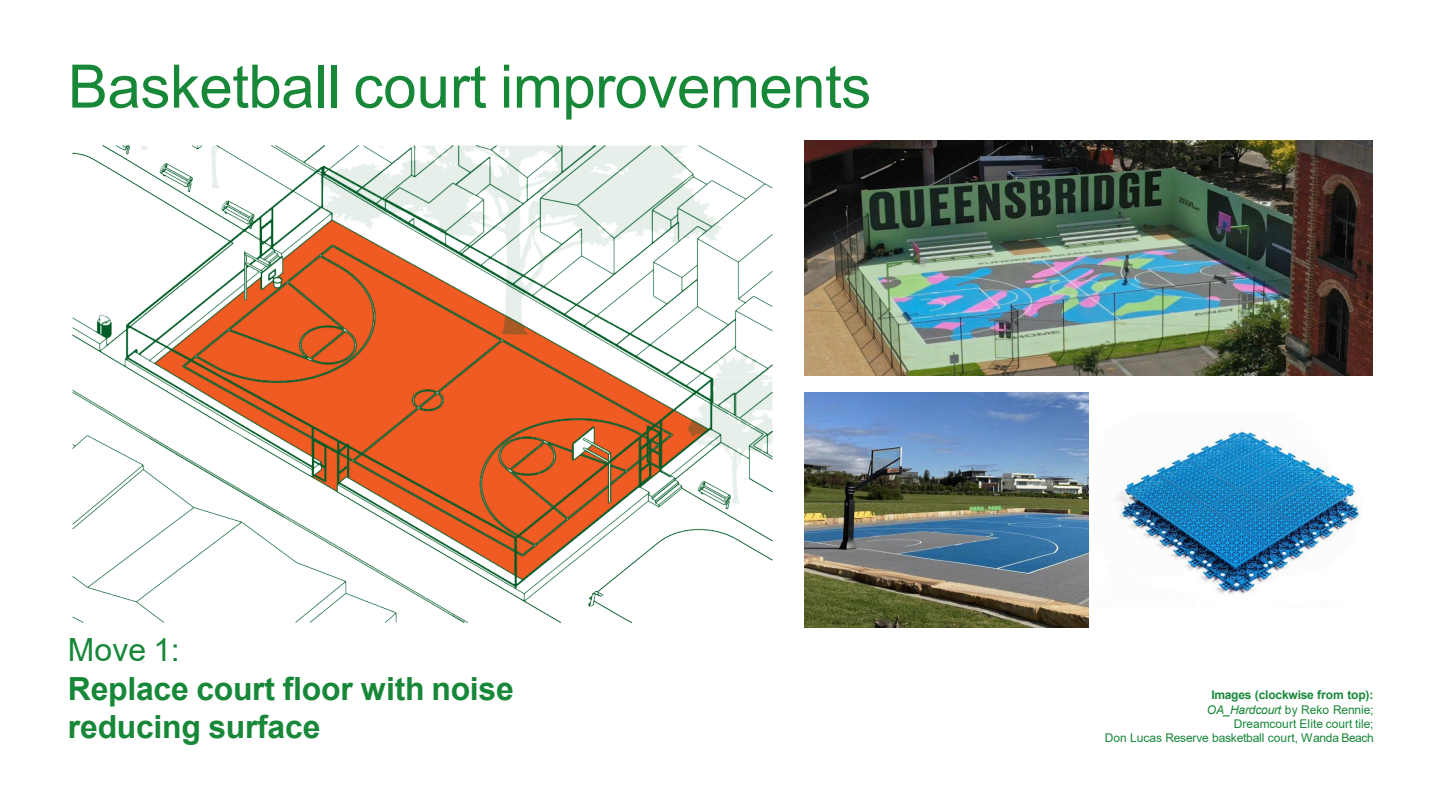
<style>
.page{position:relative;width:1440px;height:811px;background:#fff}
.page>*{position:absolute;margin:0;border:0;box-sizing:border-box;transform-origin:0 0}
.t1{font:60px "Arial";letter-spacing:-.01em;color:#178738}
.t2{font:700 32px "Arial";letter-spacing:-.005em;color:#178738}
.t3{font:32px "Arial";color:#178738}
.t4{font:12px/14.4px "Arial";color:#178738;text-align:right}
.s1{font-weight:700}
.s2{font-style:italic}
</style>
<div class="page">
<img style="left:73px;top:145px;width:700px;height:478px">
<img style="left:805px;top:392px;width:283px;height:236px">
<img style="left:805px;top:140px;width:567px;height:235px">
<img style="left:1116px;top:428px;width:245px;height:167px">
<h2 class="t1" style="left:68px;top:45px;width:805px">Basketball court improvements</h2>
<p class="t3" style="left:68px;top:628px;width:113px">Move 1:</p>
<p class="t2" style="left:68px;top:666px;width:447px">Replace court floor with noise</p>
<p class="t2" style="left:68px;top:704px;width:254px">reducing surface</p>
<p class="t4" style="left:1207px;top:688px;width:168px"><span class="s1">Images (clockwise from top):<br></span><span class="s2">OA_Hardcourt</span> by Reko Rennie;<br>Dreamcourt Elite court tile;</p>
<p class="t4" style="left:1105px;top:731px;width:270px">Don Lucas Reserve basketball court, Wanda Beach</p>
</div>
